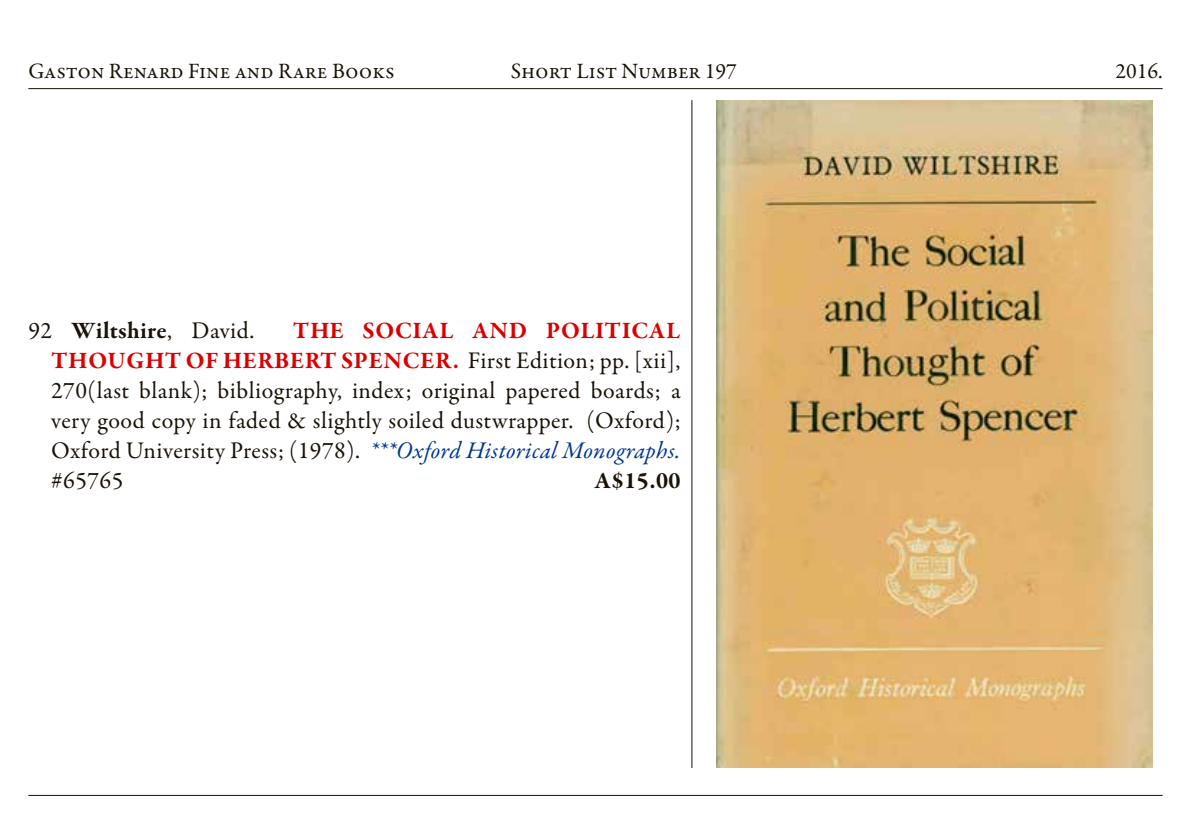
<style>
.page{position:relative;width:1191px;height:840px;background:#fff}
.page>*{position:absolute;margin:0;border:0;box-sizing:border-box;transform-origin:0 0}
.t1{font:24px/30px "Garamond Premr Pro";letter-spacing:.02em;color:#1a1207;text-align:justify}
.t2{font:700 24px "Garamond Premr Pro";color:#1a1207}
.t3{font:22px "Garamond Premr Pro";color:#1a1207}
.s1{font-weight:700}
.s2{font-weight:700;color:#db0000}
.s3{font-style:italic;color:#003691}
</style>
<div class="page">
<hr style="left:28px;top:88px;width:1134px;height:1px;background:#1a1207">
<hr style="left:28px;top:794px;width:1134px;height:1px;background:#1a1207">
<hr style="left:691px;top:100px;width:1px;height:667px;background:#1a1207">
<img style="left:716px;top:100px;width:436px;height:667px">
<p class="t3" style="left:28px;top:57px;width:368px">Gaston Renard Fine and Rare Books</p>
<p class="t3" style="left:511px;top:57px;width:228px">Short List Number 197</p>
<p class="t3" style="left:1115px;top:57px;width:49px">2016.</p>
<p class="t1" style="left:28px;top:315px;width:227px">92 <span class="s1">Wiltshire</span>, David.</p>
<p class="t1" style="left:51px;top:315px;width:631px;text-indent:242px"><span class="s2">THE SOCIAL AND POLITICAL THOUGHT OF HERBERT SPENCER.</span> First Edition; pp. [xii], 270(last blank); bibliography, index; original papered boards; a very good copy in faded &amp; slightly soiled dustwrapper. (Oxford); Oxford University Press; (1978). <span class="s3">***Oxford Historical Monographs. </span>#65765</p>
<p class="t2" style="left:595px;top:465px;width:87px">A$15.00</p>
</div>
